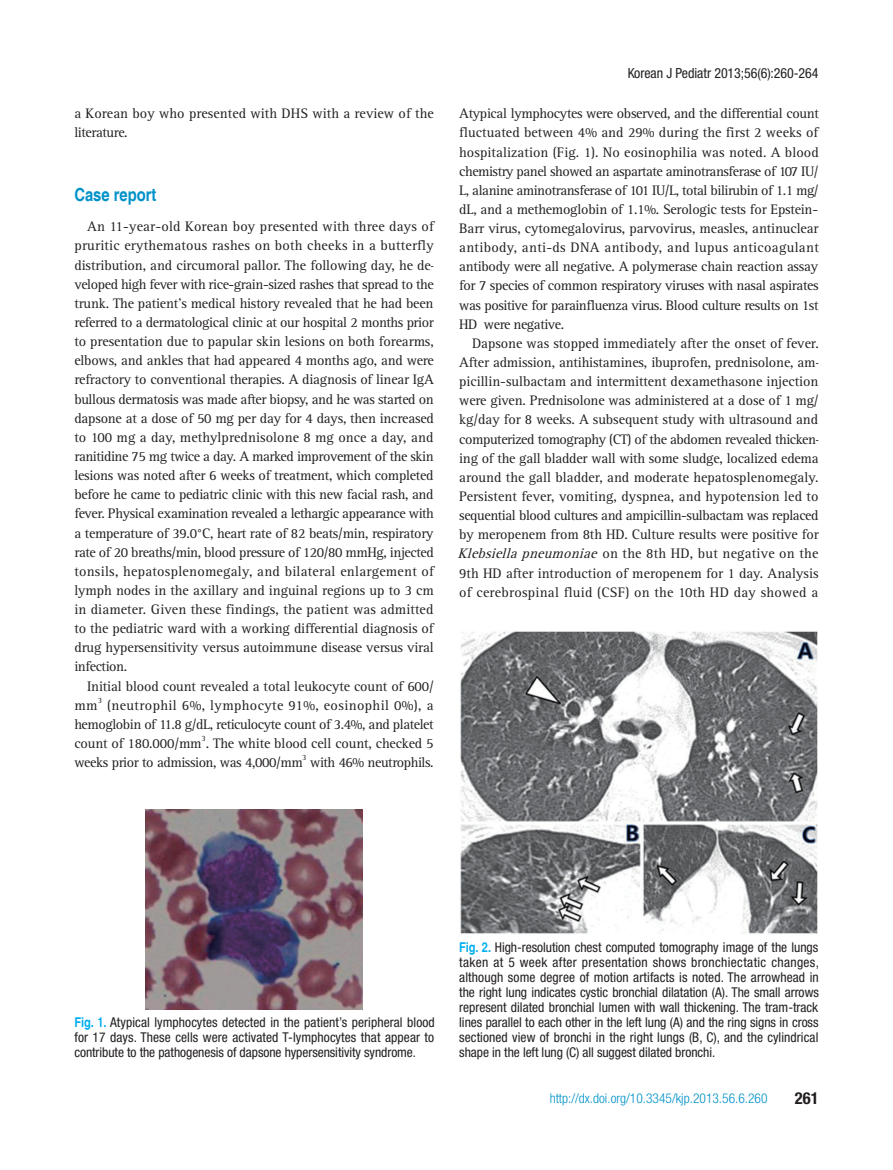
<style>
.page{position:relative;width:893px;height:1170px;background:#fff}
.page>*{position:absolute;margin:0;border:0;box-sizing:border-box;transform-origin:0 0}
.t1{font:700 condensed 18px "Helvetica";color:#0092c8}
.t2{font:700 condensed 16.5px "Helvetica Neue";color:#231f20}
.t3{font:14.25px/19px "Rotis Serif Std";letter-spacing:-.01em;color:#231f20;text-align:justify}
.t4{font:14.25px "Rotis Serif Std";letter-spacing:-.03em;color:#231f20}
.t5{font:condensed 13.95px "Helvetica Neue";letter-spacing:-.005em;color:#231f20}
.t6{font:condensed 13.5px/15px "Helvetica Neue";letter-spacing:-.005em;color:#231f20;text-align:justify}
.t7{font:300 condensed 13.5px "Helvetica Neue";color:#0092c8}
.t8{font:8.25px "Rotis Serif Std";color:#231f20}
.s1{font-style:italic}
.s2{font-family:"Helvetica";font-weight:700;color:#00aeef}
</style>
<div class="page">
<img style="left:146px;top:809px;width:216px;height:200px">
<img style="left:460px;top:631px;width:358px;height:303px">
<p class="t3" style="left:74px;top:104px;width:361px">a Korean boy who presented with DHS with a review of the literature.</p>
<p class="t1" style="left:74px;top:184px;width:84px">Case report</p>
<p class="t3" style="left:74px;top:217px;width:361px;text-indent:13px">An 11-year-old Korean boy presented with three days of pruritic erythematous rashes on both cheeks in a butterfly distribution, and circumoral pallor. The following day, he de&shy;veloped high fever with rice-grain-sized rashes that spread to the trunk. The patient’s medical history revealed that he had been referred to a dermatological clinic at our hospital 2 months prior to presentation due to papular skin lesions on both forearms, elbows, and ankles that had appeared 4 months ago, and were refractory to conventional therapies. A diagnosis of linear IgA bullous dermatosis was made after biopsy, and he was started on dapsone at a dose of 50 mg per day for 4 days, then increased to 100 mg a day, methylprednisolone 8 mg once a day, and ranitidine 75 mg twice a day. A marked improvement of the skin lesions was noted after 6 weeks of treatment, which completed before he came to pediatric clinic with this new facial rash, and fever. Physical examination revealed a lethargic appearance with a temperature of 39.0°C, heart rate of 82 beats/min, respiratory rate of 20 breaths/min, blood pressure of 120/80 mmHg, injected tonsils, hepatosplenomegaly, and bilateral enlargement of lymph nodes in the axillary and inguinal regions up to 3 cm in diameter. Given these findings, the patient was admitted to the pediatric ward with a working differential diagnosis of drug hypersensitivity versus autoimmune disease versus viral infection.</p>
<p class="t3" style="left:74px;top:676px;width:361px;text-indent:13px">Initial blood count revealed a total leukocyte count of 600/ mm</p>
<p class="t8" style="left:98px;top:695px;width:6px">3</p>
<p class="t3" style="left:74px;top:695px;width:361px;text-indent:33px">(neutrophil 6%, lymphocyte 91%, eosinophil 0%), a hemoglobin of 11.8 g/dL, reticulocyte count of 3.4%, and platelet count of 180.000/mm . The white blood cell count, checked 5</p>
<p class="t8" style="left:201px;top:733px;width:6px">3</p>
<p class="t4" style="left:74px;top:754px;width:230px">weeks prior to admission, was 4,000/mm</p>
<p class="t8" style="left:302px;top:753px;width:6px">3</p>
<p class="t4" style="left:310px;top:754px;width:125px">with 46% neutrophils.</p>
<p class="t5" style="left:628px;top:65px;width:192px">Korean J Pediatr 2013;56(6):260-264</p>
<p class="t3" style="left:459px;top:104px;width:361px">Atypical lymphocytes were observed, and the differential count fluctuated between 4% and 29% during the first 2 weeks of hospitalization (Fig. 1). No eosinophilia was noted. A blood chemistry panel showed an aspartate aminotransferase of 107 IU/ L, alanine aminotransferase of 101 IU/L, total bilirubin of 1.1 mg/ dL, and a methemoglobin of 1.1%. Serologic tests for Epstein-Barr virus, cytomegalovirus, parvovirus, measles, antinuclear antibody, anti-ds DNA antibody, and lupus anticoagulant antibody were all negative. A polymerase chain reaction assay for 7 species of common respiratory viruses with nasal aspirates was positive for parainfluenza virus. Blood culture results on 1st HD were negative.</p>
<p class="t3" style="left:458px;top:334px;width:362px;text-indent:14px">Dapsone was stopped immediately after the onset of fever.<br>After admission, antihistamines, ibuprofen, prednisolone, am&shy;picillin-sulbactam and intermittent dexamethasone injection were given. Prednisolone was administered at a dose of 1 mg/ kg/day for 8 weeks. A subsequent study with ultrasound and computerized tomography (CT) of the abdomen revealed thicken&shy;ing of the gall bladder wall with some sludge, localized edema around the gall bladder, and moderate hepatosplenomegaly.<br>Persistent fever, vomiting, dyspnea, and hypotension led to sequential blood cultures and ampicillin-sulbactam was replaced by meropenem from 8th HD. Culture results were positive for <span class="s1">Klebsiellapneumoniae</span> on the 8th HD, but negative on the 9th HD after introduction of meropenem for 1 day. Analysis of cerebrospinal fluid (CSF) on the 10th HD day showed a</p>
<p class="t6" style="left:74px;top:1014px;width:362px"><span class="s2">Fig. 1.</span> Atypical lymphocytes detected in the patient’s peripheral blood for 17 days. These cells were activated T-lymphocytes that appear to contribute to the pathogenesis of dapsone hypersensitivity syndrome.</p>
<p class="t6" style="left:459px;top:939px;width:361px"><span class="s2">Fig. 2.</span> High-resolution chest computed tomography image of the lungs taken at 5 week after presentation shows bronchiectatic changes, although some degree of motion artifacts is noted. The arrowhead in the right lung indicates cystic bronchial dilatation (A). The small arrows represent dilated bronchial lumen with wall thickening. The tram-track lines parallel to each other in the left lung (A) and the ring signs in cross sectioned view of bronchi in the right lungs (B, C), and the cylindrical shape in the left lung (C) all suggest dilated bronchi.</p>
<p class="t7" style="left:550px;top:1090px;width:219px">http://dx.doi.org/10.3345/kjp.2013.56.6.260</p>
<p class="t2" style="left:795px;top:1087px;width:25px">261</p>
</div>
